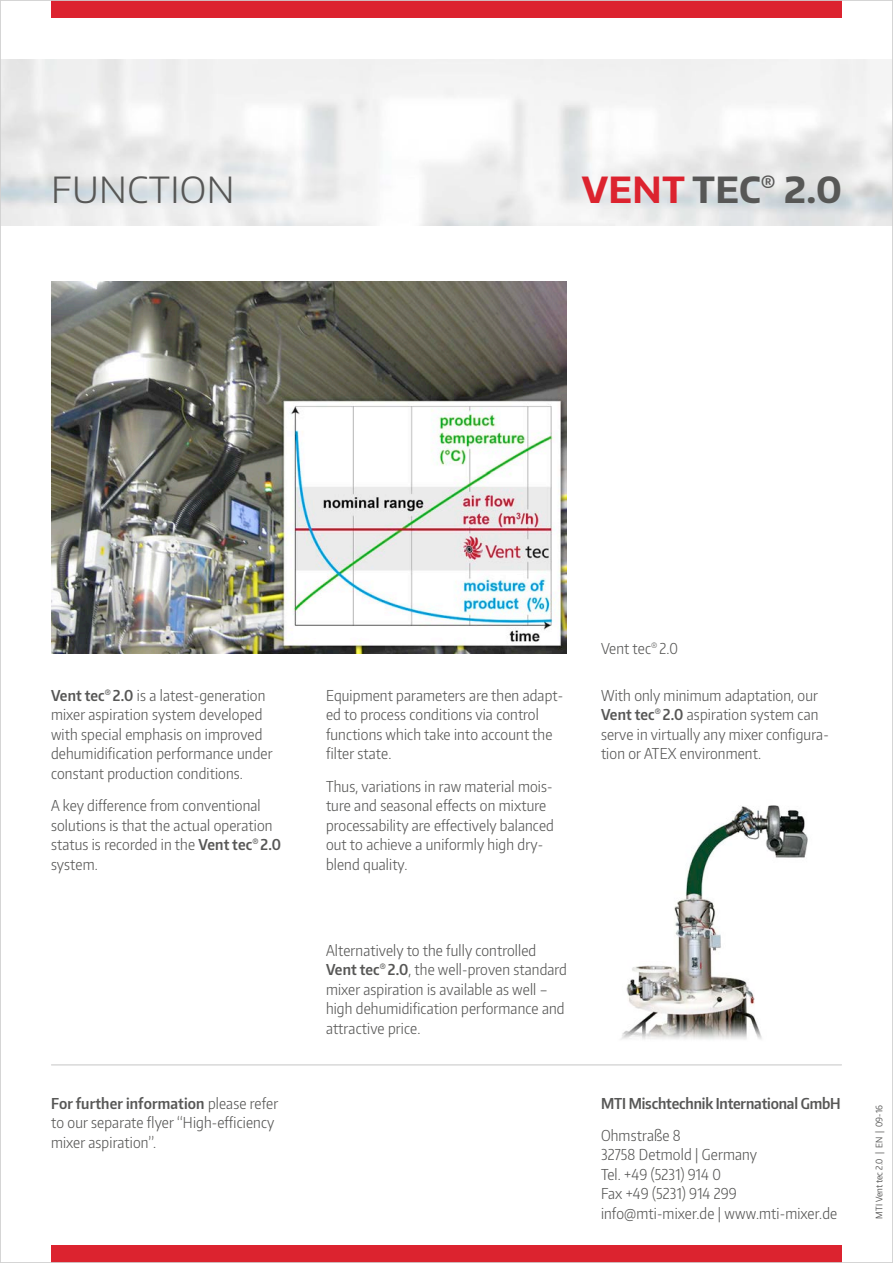
<style>
.page{position:relative;width:893px;height:1263px;background:#fff}
.page>*{position:absolute;margin:0;border:0;box-sizing:border-box;transform-origin:0 0}
.t1{font:700 36px "Encode Sans";letter-spacing:.01em;color:#575756}
.t2{font:300 36px "Encode Sans";letter-spacing:.01em;color:#575756}
.t3{font:300 15px/19.5px "Encode Sans Condensed";letter-spacing:.01em;color:#575756}
.t4{font:600 15px "Encode Sans Condensed";letter-spacing:-.01em;color:#575756}
.t5{font:9px "Encode Sans Condensed";letter-spacing:.01em;color:#575756}
.s1{color:#dc232f}
.s2{font-weight:600}
</style>
<div class="page">
<div style="left:51px;top:0;width:791px;height:17px;background:#dc232f"></div>
<div style="left:51px;top:1246px;width:791px;height:17px;background:#dc232f"></div>
<hr style="left:51px;top:1064px;width:791px;height:1px;background:#c6c5c5">
<img style="left:621px;top:805px;width:187px;height:235px">
<img style="left:51px;top:281px;width:516px;height:373px">
<h1 class="t2" style="left:51px;top:166px;width:185px">FUNCTION</h1>
<h1 class="t1" style="left:582px;top:166px;width:262px"><span class="s1">VENT</span> TEC<sup>®</sup> 2.0</h1>
<p class="t3" style="left:51px;top:685px;width:223px"><span class="s2">Vent tec</span><sup>®</sup> <span class="s2">2.0</span> is a latest-generation mixer aspiration system developed with special emphasis on improved dehumidification performance under constant production conditions.</p>
<p class="t3" style="left:51px;top:795px;width:231px">A key difference from conventional solutions is that the actual operation status is recorded in the <span class="s2">Vent tec</span><sup>®</sup> <span class="s2">2.0 </span>system.</p>
<p class="t3" style="left:51px;top:1093px;width:229px"><span class="s2">For further information</span> please refer to our separate flyer “High-efficiency mixer aspiration”.</p>
<p class="t3" style="left:326px;top:685px;width:239px">Equipment parameters are then adapt&shy;ed to process conditions via control functions which take into account the filter state.</p>
<p class="t3" style="left:326px;top:776px;width:229px">Thus, variations in raw material mois&shy;ture and seasonal effects on mixture processability are effectively balanced out to achieve a uniformly high dry&shy;blend quality.</p>
<p class="t3" style="left:326px;top:940px;width:242px">Alternatively to the fully controlled <span class="s2">Vent tec</span><sup>®</sup> <span class="s2">2.0</span>, the well-proven standard mixer aspiration is available as well – high dehumidification performance and attractive price.</p>
<p class="t3" style="left:601px;top:638px;width:79px">Vent tec<sup>®</sup> 2.0</p>
<p class="t3" style="left:601px;top:685px;width:229px">With only minimum adaptation, our <span class="s2">Vent tec</span><sup>®</sup> <span class="s2">2.0</span> aspiration system can serve in virtually any mixer configura&shy;tion or ATEX environment.</p>
<p class="t4" style="left:601px;top:1093px;width:241px">MTI Mischtechnik International GmbH</p>
<p class="t3" style="left:601px;top:1125px;width:238px">Ohmstraße 8<br>32758 Detmold | Germany<br>Tel. +49 (5231) 914 0<br>Fax +49 (5231) 914 299 info@mti-mixer.de | www.mti-mixer.de</p>
<p class="t5" style="left:873px;top:1219px;width:115px;rotate:-90deg">MTI Vent tec 2.0 | EN | 09-16</p>
</div>
